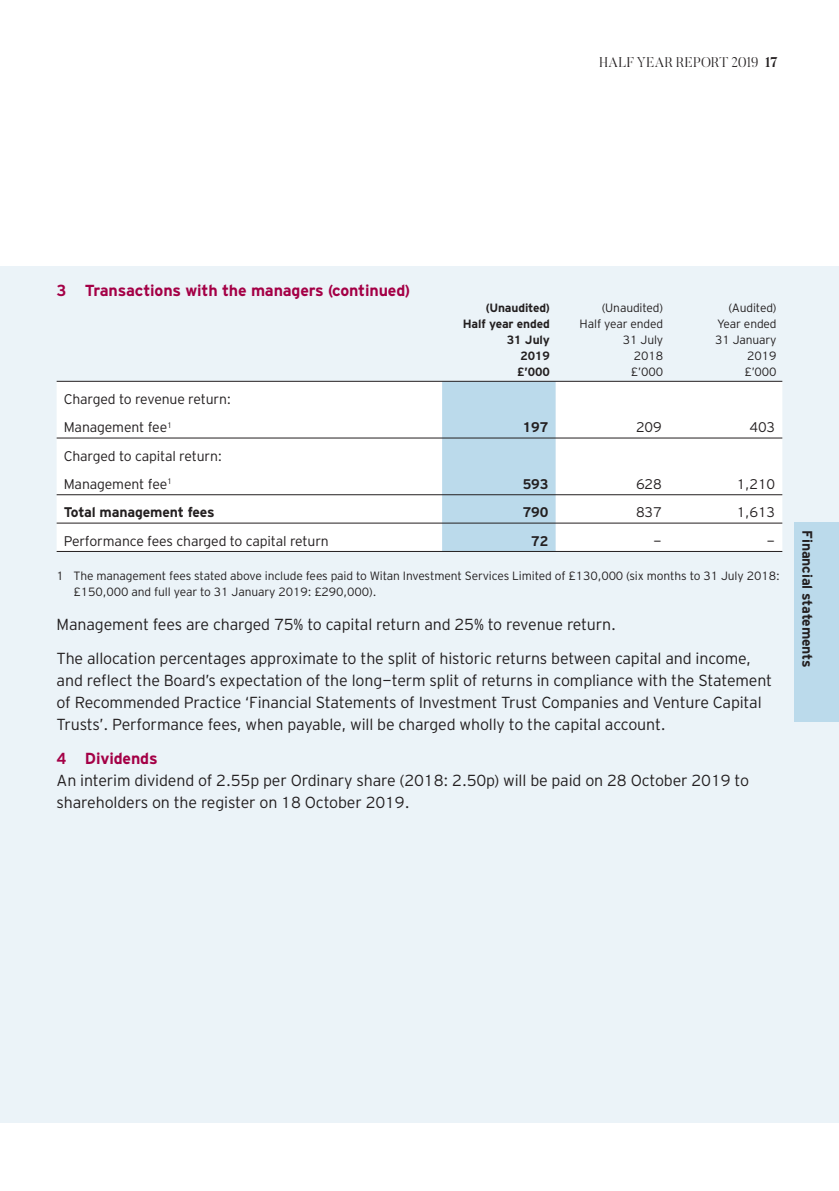
<style>
.page{position:relative;width:839px;height:1191px;background:#fff}
.page>*{position:absolute;margin:0;border:0;box-sizing:border-box;transform-origin:0 0}
.t1{font:300 16px/22px "Interstate Tab";letter-spacing:-.01em;color:#231f20}
.t2{font:700 16px "Interstate Tab";letter-spacing:-.01em;color:#a40046}
.t3{font:300 14px/28.4px "Interstate Tab";letter-spacing:-.01em;color:#231f20}
.t4{font:700 14px "Interstate Tab";letter-spacing:-.01em;color:#231f20}
.t5{font:300 14px "Butler";letter-spacing:.01em;color:#231f20}
.t6{font:300 12px/16px "Interstate Tab";letter-spacing:-.01em;color:#231f20;text-align:right}
.t7{font:700 12px/16px "Interstate Tab";letter-spacing:-.01em;color:#231f20;text-align:right}
.s1{font-weight:700}
</style>
<div class="page">
<div style="left:0;top:266px;width:839px;height:856px;background:#ebf3f8"></div>
<div style="left:794px;top:522px;width:45px;height:199px;background:#bbdaeb"></div>
<div style="left:57px;top:382px;width:725px;height:169px;background:#fff"></div>
<div style="left:442px;top:382px;width:114px;height:169px;background:#bbdaeb"></div>
<hr style="left:57px;top:551px;width:725px;height:1px;background:#231f20">
<hr style="left:57px;top:381px;width:725px;height:1px;background:#231f20">
<hr style="left:57px;top:494px;width:725px;height:1px;background:#231f20">
<hr style="left:57px;top:522px;width:725px;height:1px;background:#231f20">
<hr style="left:57px;top:437px;width:725px;height:1px;background:#231f20">
<p class="t5" style="left:600px;top:54px;width:180px">HALF YEAR REPORT 2019 <span class="s1">17</span></p>
<p class="t2" style="left:57px;top:285px;width:355px">3 Transactions with the managers (continued)</p>
<p class="t3" style="left:64px;top:386px;width:169px">Charged to revenue return:<br>Management fee<sup>1</sup></p>
<p class="t3" style="left:64px;top:443px;width:160px">Charged to capital return:<br>Management fee<sup>1</sup></p>
<p class="t7" style="left:463px;top:300px;width:89px">(Unaudited)<br>Half year ended<br>31 July<br>2019<br>£’000</p>
<p class="t6" style="left:580px;top:301px;width:85px">(Unaudited)<br>Half year ended<br>31 July<br>2018<br>£’000</p>
<p class="t6" style="left:715px;top:301px;width:63px">(Audited)<br>Year ended<br>31 January<br>2019 £’000</p>
<p class="t4" style="left:523px;top:422px;width:27px">197</p>
<p class="t3" style="left:636px;top:415px;width:27px">209</p>
<p class="t3" style="left:749px;top:415px;width:27px">403</p>
<p class="t4" style="left:523px;top:479px;width:27px">593</p>
<p class="t3" style="left:636px;top:471px;width:27px">628</p>
<p class="t3" style="left:737px;top:471px;width:40px">1,210</p>
<p class="t4" style="left:64px;top:507px;width:152px">Total management fees</p>
<p class="t4" style="left:523px;top:507px;width:27px">790</p>
<p class="t3" style="left:636px;top:500px;width:27px">837</p>
<p class="t3" style="left:737px;top:500px;width:40px">1,613</p>
<p class="t3" style="left:64px;top:528px;width:267px">Performance fees charged to capital return</p>
<p class="t4" style="left:531px;top:536px;width:19px">72</p>
<p class="t3" style="left:653px;top:528px;width:10px">-</p>
<p class="t3" style="left:767px;top:528px;width:10px">-</p>
<p class="t6" style="left:74px;top:569px;width:708px;text-align:left;text-indent:-17px">1 The management fees stated above include fees paid to Witan Investment Services Limited of £130,000 (six months to 31 July 2018: £150,000 and full year to 31 January 2019: £290,000).</p>
<p class="t1" style="left:57px;top:609px;width:696px;line-height:34px">Management fees are charged 75% to capital return and 25% to revenue return.<br>The allocation percentages approximate to the split of historic returns between capital and income,</p>
<p class="t1" style="left:57px;top:671px;width:717px">and reflect the Board’s expectation of the long-term split of returns in compliance with the Statement of Recommended Practice ‘Financial Statements of Investment Trust Companies and Venture Capital<br>Trusts’. Performance fees, when payable, will be charged wholly to the capital account.</p>
<p class="t2" style="left:57px;top:752px;width:103px">4 Dividends</p>
<p class="t1" style="left:57px;top:771px;width:694px">An interim dividend of 2.55p per Ordinary share (2018: 2.50p) will be paid on 28 October 2019 to shareholders on the register on 18 October 2019.</p>
<p class="t4" style="left:813px;top:530px;width:139px;rotate:90deg">Financial statements</p>
</div>
